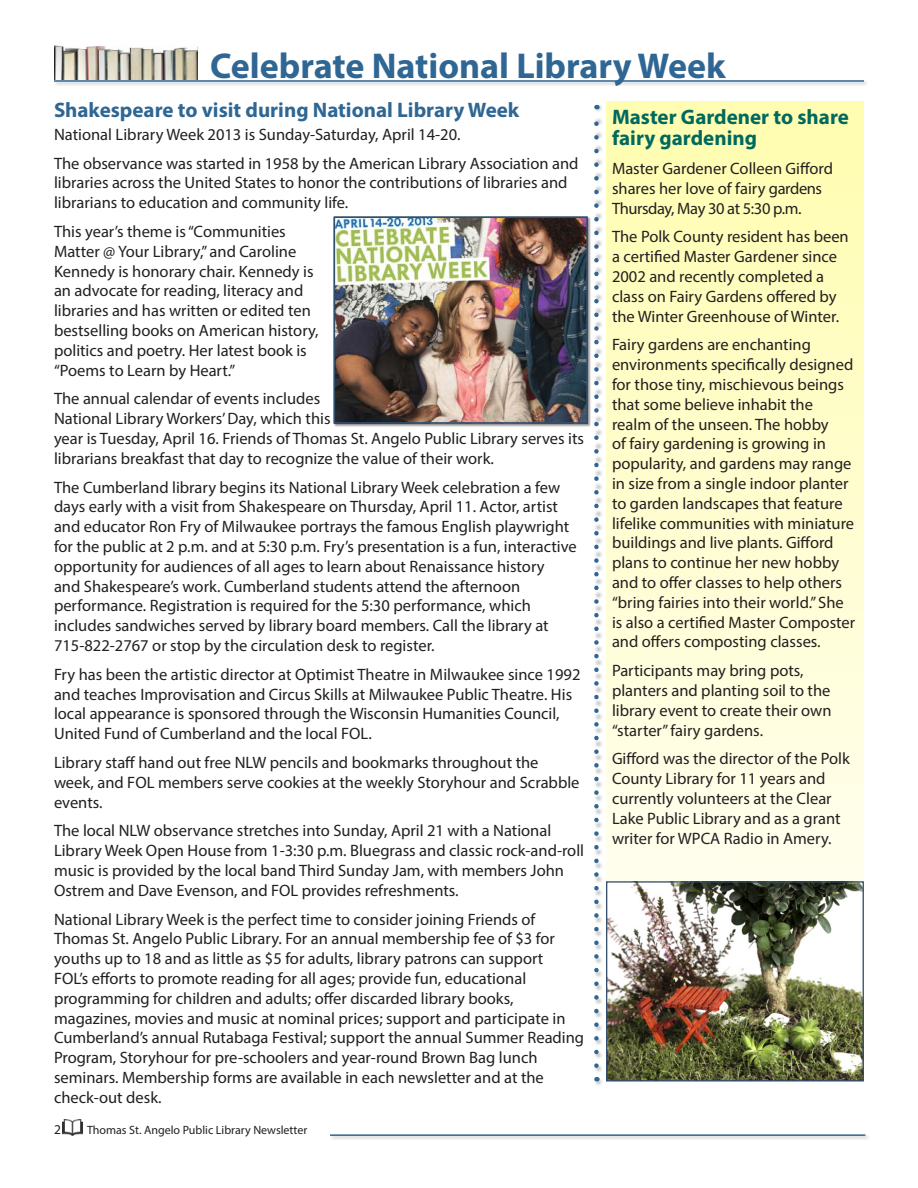
<style>
.page{position:relative;width:918px;height:1188px;background:#fff}
.page>*{position:absolute;margin:0;border:0;box-sizing:border-box;transform-origin:0 0}
.t1{font:700 36px "Myriad Pro";color:#2f6693}
.t2{font:700 21px "Myriad Pro";color:#2f6693}
.t3{font:700 21px/21px "Myriad Pro";color:#00695e}
.t4{font:16.5px/19.8px "Myriad Pro";color:#231f20}
.t5{font:13.5px "Myriad Pro";color:#231f20}
.t6{font:12px "Myriad Pro";color:#231f20}
</style>
<div class="page">
<svg style="left:606px;top:101px;width:258px;height:780px;background:#fffdcd"></svg>
<div style="left:53px;top:79px;width:816px;height:7px;background:#e7e7e7"></div>
<hr style="left:54px;top:80px;width:810px;height:2px;background:#2f6693">
<img style="left:54px;top:45px;width:143px;height:35px">
<img style="left:63px;top:1120px;width:19px;height:15px">
<div style="left:593px;top:104px;width:11px;height:982px;background:#231f20;opacity:.3"></div>
<svg style="left:594px;top:105px;width:5px;height:961px"></svg>
<img style="left:608px;top:883px;width:254px;height:196px">
<div style="left:606px;top:881px;width:258px;height:200px;border:1px solid #324f6d"></div>
<div style="left:329px;top:1134px;width:541px;height:7px;background:#ececec"></div>
<hr style="left:330px;top:1134px;width:535px;height:2px;background:#2f6693">
<div style="left:333px;top:216px;width:259px;height:211px;background:#231f20;opacity:.5"></div>
<img style="left:336px;top:219px;width:249px;height:202px">
<div style="left:333px;top:216px;width:255px;height:208px;border:2px solid #324f6d"></div>
<p class="t1" style="left:210px;top:42px;width:517px">Celebrate National Library Week</p>
<p class="t2" style="left:54px;top:96px;width:467px">Shakespeare to visit during National Library Week</p>
<p class="t4" style="left:54px;top:124px;width:408px">National Library Week 2013 is Sunday-Saturday, April 14-20.</p>
<p class="t4" style="left:54px;top:153px;width:526px">The observance was started in 1958 by the American Library Association and libraries across the United States to honor the contributions of libraries and librarians to education and community life.</p>
<p class="t4" style="left:54px;top:221px;width:266px">This year’s theme is “Communities Matter @ Your Library,” and Caroline Kennedy is honorary chair. Kennedy is an advocate for reading, literacy and libraries and has written or edited ten bestselling books on American history, politics and poetry. Her latest book is “Poems to Learn by Heart.”</p>
<p class="t4" style="left:54px;top:389px;width:532px">The annual calendar of events includes<br>National Library Workers’ Day, which this<br>year is Tuesday, April 16. Friends of Thomas St. Angelo Public Library serves its librarians breakfast that day to recognize the value of their work.</p>
<p class="t4" style="left:54px;top:477px;width:524px">The Cumberland library begins its National Library Week celebration a few days early with a visit from Shakespeare on Thursday, April 11. Actor, artist and educator Ron Fry of Milwaukee portrays the famous English playwright for the public at 2 p.m. and at 5:30 p.m. Fry’s presentation is a fun, interactive opportunity for audiences of all ages to learn about Renaissance history<br>and Shakespeare’s work. Cumberland students attend the afternoon performance. Registration is required for the 5:30 performance, which includes sandwiches served by library board members. Call the library at</p>
<p class="t4" style="left:54px;top:635px;width:382px">715-822-2767 or stop by the circulation desk to register.</p>
<p class="t4" style="left:54px;top:664px;width:528px">Fry has been the artistic director at Optimist Theatre in Milwaukee since 1992 and teaches Improvisation and Circus Skills at Milwaukee Public Theatre. His local appearance is sponsored through the Wisconsin Humanities Council, United Fund of Cumberland and the local FOL.</p>
<p class="t4" style="left:54px;top:752px;width:527px">Library staff hand out free NLW pencils and bookmarks throughout the week, and FOL members serve cookies at the weekly Storyhour and Scrabble events.</p>
<p class="t4" style="left:54px;top:821px;width:532px">The local NLW observance stretches into Sunday, April 21 with a National Library Week Open House from 1-3:30 p.m. Bluegrass and classic rock-and-roll music is provided by the local band Third Sunday Jam, with members John Ostrem and Dave Evenson, and FOL provides refreshments.</p>
<p class="t4" style="left:54px;top:909px;width:532px">National Library Week is the perfect time to consider joining Friends of Thomas St. Angelo Public Library. For an annual membership fee of $3 for youths up to 18 and as little as $5 for adults, library patrons can support<br>FOL’s efforts to promote reading for all ages; provide fun, educational programming for children and adults; offer discarded library books, magazines, movies and music at nominal prices; support and participate in Cumberland’s annual Rutabaga Festival; support the annual Summer Reading Program, Storyhour for pre-schoolers and year-round Brown Bag lunch seminars. Membership forms are available in each newsletter and at the check-out desk.</p>
<p class="t5" style="left:54px;top:1121px;width:8px">2</p>
<p class="t6" style="left:87px;top:1122px;width:222px">Thomas St. Angelo Public Library Newsletter</p>
<p class="t3" style="left:612px;top:106px;width:238px">Master Gardener to share fairy gardening</p>
<p class="t4" style="left:612px;top:158px;width:223px">Master Gardener Colleen Gifford shares her love of fairy gardens<br>Thursday, May 30 at 5:30 p.m.</p>
<p class="t4" style="left:612px;top:227px;width:238px">The Polk County resident has been a certified Master Gardener since<br>2002 and recently completed a class on Fairy Gardens offered by the Winter Greenhouse of Winter.</p>
<p class="t4" style="left:612px;top:335px;width:245px">Fairy gardens are enchanting environments specifically designed for those tiny, mischievous beings that some believe inhabit the realm of the unseen. The hobby<br>of fairy gardening is growing in popularity, and gardens may range in size from a single indoor planter to garden landscapes that feature lifelike communities with miniature buildings and live plants. Gifford plans to continue her new hobby and to offer classes to help others “bring fairies into their world.” She is also a certified Master Composter and offers composting classes.</p>
<p class="t4" style="left:612px;top:660px;width:221px">Participants may bring pots, planters and planting soil to the library event to create their own “starter” fairy gardens.</p>
<p class="t4" style="left:612px;top:749px;width:239px">Gifford was the director of the Polk<br>County Library for 11 years and currently volunteers at the Clear<br>Lake Public Library and as a grant writer for WPCA Radio in Amery.</p>
</div>
